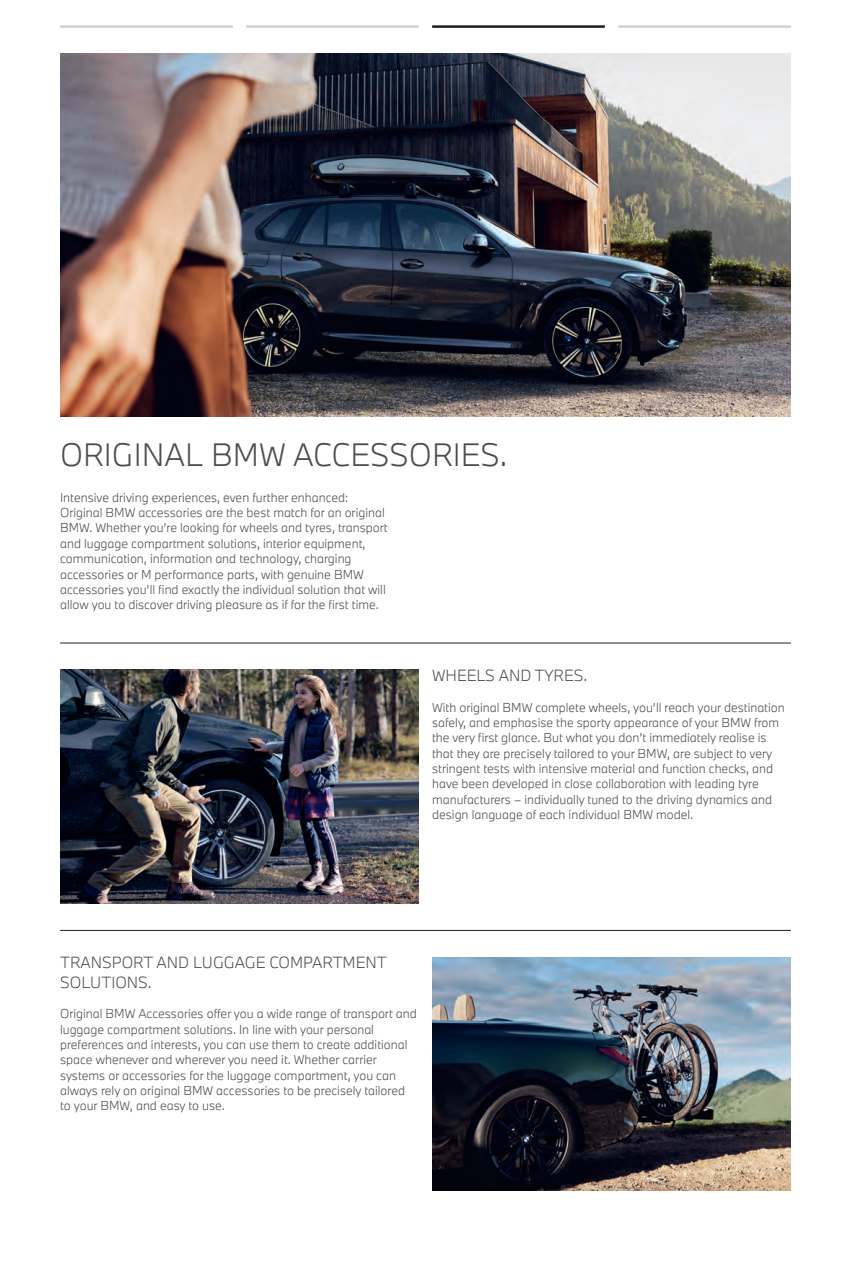
<style>
.page{position:relative;width:851px;height:1276px;background:#fff}
.page>*{position:absolute;margin:0;border:0;box-sizing:border-box;transform-origin:0 0}
.t1{font:300 30px "BMW Type Next";color:#4b4c4d}
.t2{font:300 15px/19.2px "BMW Type Next";color:#4b4c4d}
.t3{font:300 12px/15.3px "BMW Type Next";color:#4b4c4d}
</style>
<div class="page">
<img style="left:432px;top:957px;width:358px;height:234px">
<hr style="left:60px;top:25px;width:173px;height:3px;background:#d1d2d4">
<hr style="left:246px;top:25px;width:173px;height:3px;background:#d1d2d4">
<hr style="left:432px;top:25px;width:172px;height:3px;background:#231f20">
<hr style="left:618px;top:25px;width:172px;height:3px;background:#d1d2d4">
<hr style="left:60px;top:643px;width:730px;height:1px;background:#231f20">
<hr style="left:60px;top:930px;width:730px;height:1px;background:#231f20">
<img style="left:60px;top:53px;width:730px;height:364px">
<img style="left:60px;top:669px;width:359px;height:234px">
<h1 class="t1" style="left:60px;top:434px;width:448px">ORIGINAL BMW ACCESSORIES.</h1>
<p class="t3" style="left:60px;top:489px;width:329px">Intensive driving experiences, even further enhanced:<br>Original BMW accessories are the best match for an original BMW. Whether you’re looking for wheels and tyres, transport and luggage compartment solutions, interior equipment, communication, information and technology, charging accessories or M performance parts, with genuine BMW accessories you’ll find exactly the individual solution that will allow you to discover driving pleasure as if for the first time.</p>
<p class="t2" style="left:432px;top:665px;width:157px">WHEELS AND TYRES.</p>
<p class="t3" style="left:432px;top:699px;width:354px">With original BMW complete wheels, you’ll reach your destination safely, and emphasise the sporty appearance of your BMW from the very first glance. But what you don’t immediately realise is that they are precisely tailored to your BMW, are subject to very stringent tests with intensive material and function checks, and have been developed in close collaboration with leading tyre manufacturers – individually tuned to the driving dynamics and design language of each individual BMW model.</p>
<p class="t2" style="left:60px;top:953px;width:328px">TRANSPORT AND LUGGAGE COMPARTMENT<br>SOLUTIONS.</p>
<p class="t3" style="left:60px;top:1006px;width:358px">Original BMW Accessories offer you a wide range of transport and luggage compartment solutions. In line with your personal preferences and interests, you can use them to create additional space whenever and wherever you need it. Whether carrier systems or accessories for the luggage compartment, you can always rely on original BMW accessories to be precisely tailored to your BMW, and easy to use.</p>
</div>
